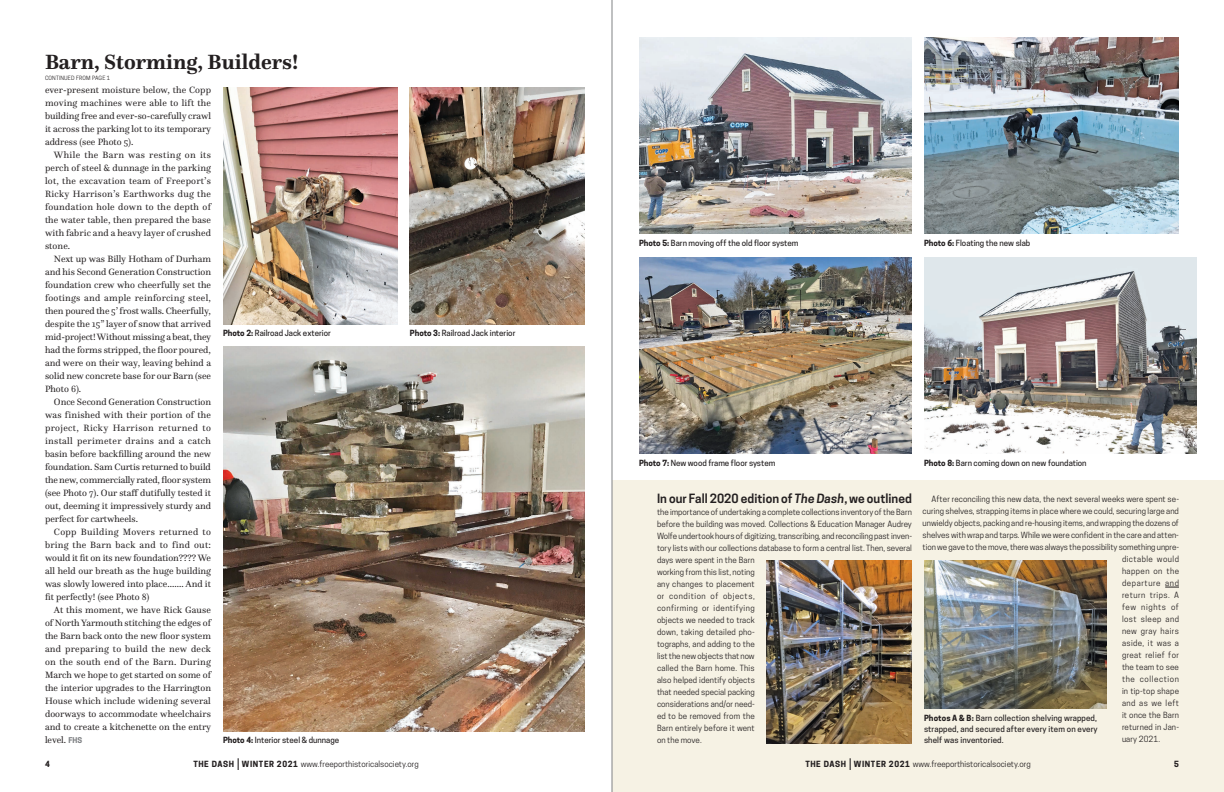
<style>
.page{position:relative;width:1224px;height:792px;background:#fff}
.page>*{position:absolute;margin:0;border:0;box-sizing:border-box;transform-origin:0 0}
.t1{font:700 21.5px "Questa";color:#231f20}
.t2{font:600 12px "Cooper Hewitt";letter-spacing:.005em;color:#231f20}
.t3{font:9.5px/13px "Questa";color:#231f20;text-align:justify}
.t4{font:8px/12px "Cooper Hewitt";letter-spacing:.005em;color:#231f20}
.t5{font:500 8px/11px "Cooper Hewitt";color:#231f20;text-align:justify}
.t6{font:8px "Cooper Hewitt";letter-spacing:.055em;color:#231f20}
.t7{font:8px "Cooper Hewitt";letter-spacing:.075em;color:#231f20}
.t8{font:8px "Cooper Hewitt";letter-spacing:.05em;color:#231f20}
.t9{font:8px "Cooper Hewitt";letter-spacing:.045em;color:#231f20}
.t10{font:8px "Cooper Hewitt";letter-spacing:.06em;color:#231f20}
.t11{font:8px "Cooper Hewitt";letter-spacing:.07em;color:#231f20}
.t12{font:700 8px "Cooper Hewitt";color:#231f20}
.t13{font:5.5px "Cooper Hewitt";letter-spacing:.03em;color:#231f20}
.s1{font-family:"Cooper Hewitt";font-weight:700;font-size:7.5px;color:#808285}
.s2{font-weight:700}
.s3{font-style:italic}
.s4{font-size:15px}
</style>
<div class="page">
<img style="left:223px;top:87px;width:175px;height:237px">
<img style="left:410px;top:87px;width:175px;height:237px">
<img style="left:223px;top:346px;width:361px;height:385px">
<div style="left:612px;top:480px;width:612px;height:312px;background:#f6f2e4"></div>
<img style="left:639px;top:38px;width:273px;height:196px">
<img style="left:924px;top:38px;width:255px;height:196px">
<img style="left:639px;top:258px;width:273px;height:196px">
<img style="left:924px;top:258px;width:273px;height:196px">
<img style="left:924px;top:560px;width:183px;height:149px">
<svg style="left:1165px;top:587px;width:14px;height:1px"></svg>
<img style="left:767px;top:560px;width:145px;height:183px">
<hr style="left:612px;top:0;width:1px;height:792px;background:#808285">
<h1 class="t1" style="left:45px;top:49px;width:255px">Barn, Storming, Builders!</h1>
<p class="t13" style="left:45px;top:74px;width:67px">CONTINUED FROM PAGE 1</p>
<p class="t3" style="left:45px;top:83px;width:168px">ever-present moisture below, the Copp moving machines were able to lift the building free and ever-so-carefully crawl it across the parking lot to its temporary address (see Photo 5).</p>
<p class="t3" style="left:45px;top:148px;width:168px;text-indent:9px">While the Barn was resting on its perch of steel &amp; dunnage in the parking lot, the excavation team of Freeport’s Ricky Harrison’s Earthworks dug the foundation hole down to the depth of the water table, then prepared the base with fabric and a heavy layer of crushed stone.</p>
<p class="t3" style="left:45px;top:252px;width:168px;text-indent:9px">Next up was Billy Hotham of Durham and his Second Generation Construction foundation crew who cheerfully set the footings and ample reinforcing steel, then poured the 5’ frost walls. Cheerfully, despite the 15” layer of snow that arrived mid-project! Without missing a beat, they had the forms stripped, the floor poured, and were on their way, leaving behind a solid new concrete base for our Barn (see Photo 6).</p>
<p class="t3" style="left:45px;top:395px;width:168px;text-indent:9px">Once Second Generation Construction was finished with their portion of the project, Ricky Harrison returned to install perimeter drains and a catch basin before backfilling around the new foundation. Sam Curtis returned to build the new, commercially rated, floor system (see Photo 7). Our staff dutifully tested it out, deeming it impressively sturdy and perfect for cartwheels.</p>
<p class="t3" style="left:45px;top:525px;width:168px;text-indent:9px">Copp Building Movers returned to bring the Barn back and to find out: would it fit on its new foundation???? We all held our breath as the huge building was slowly lowered into place……. And it fit perfectly! (see Photo 8)</p>
<p class="t3" style="left:45px;top:603px;width:168px;text-indent:9px">At this moment, we have Rick Gause of North Yarmouth stitching the edges of the Barn back onto the new floor system and preparing to build the new deck on the south end of the Barn. During March we hope to get started on some of the interior upgrades to the Harrington House which include widening several doorways to accommodate wheelchairs and to create a kitchenette on the entry level. <span class="s1">FHS</span></p>
<p class="t5" style="left:223px;top:328px;width:109px"><span class="s2">Photo 2:</span> Railroad Jack exterior</p>
<p class="t5" style="left:410px;top:328px;width:107px"><span class="s2">Photo 3:</span> Railroad Jack interior</p>
<p class="t5" style="left:223px;top:735px;width:118px"><span class="s2">Photo 4:</span> Interior steel &amp; dunnage</p>
<p class="t5" style="left:639px;top:237px;width:161px"><span class="s2">Photo 5:</span> Barn moving off the old floor system</p>
<p class="t5" style="left:924px;top:237px;width:108px"><span class="s2">Photo 6:</span> Floating the new slab</p>
<p class="t5" style="left:639px;top:457px;width:138px"><span class="s2">Photo 7:</span> New wood frame floor system</p>
<p class="t2" style="left:657px;top:491px;width:256px">In our Fall 2020 edition of <span class="s3">The Dash</span>, we outlined</p>
<p class="t4" style="left:657px;top:506px;width:257px">the importance of undertaking a complete collections inventory of the Barn before the building was moved. Collections &amp; Education Manager Audrey Wolfe undertook hours of digitizing, transcribing, and reconciling past inven&shy;tory lists with our collections database to form a central list. Then, several days were spent in the Barn<br>working from this list, noting<br>any changes to placement<br>or condition of objects,<br>confirming or identifying<br>objects we needed to track<br>down, taking detailed pho-<br>tographs, and adding to the<br>list the new objects that now<br>called the Barn home. This<br>also helped identify objects<br>that needed special packing<br>considerations and/or need-<br>ed to be removed from the<br>Barn entirely before it went<br>on the move.</p>
<p class="t5" style="left:924px;top:457px;width:164px"><span class="s2">Photo 8:</span> Barn coming down on new foundation</p>
<p class="t4" style="left:932px;top:493px;width:249px">After reconciling this new data, the next several weeks were spent se-</p>
<p class="t4" style="left:923px;top:505px;width:258px">curing shelves, strapping items in place where we could, securing large and</p>
<p class="t4" style="left:923px;top:517px;width:258px">unwieldy objects, packing and re-housing items, and wrapping the dozens of</p>
<p class="t4" style="left:923px;top:529px;width:258px">shelves with wrap and tarps. While we were confident in the care and atten-</p>
<p class="t4" style="left:923px;top:541px;width:258px">tion we gave to the move, there was always the possibility something unpre-</p>
<p class="t6" style="left:1122px;top:555px;width:59px">dictable would</p>
<p class="t6" style="left:1122px;top:567px;width:59px">happen on the</p>
<p class="t11" style="left:1122px;top:579px;width:59px">departure and</p>
<p class="t10" style="left:1122px;top:591px;width:58px">return trips. A</p>
<p class="t7" style="left:1122px;top:603px;width:59px">few nights of</p>
<p class="t6" style="left:1122px;top:615px;width:59px">lost sleep and</p>
<p class="t6" style="left:1122px;top:627px;width:59px">new gray hairs</p>
<p class="t8" style="left:1122px;top:639px;width:59px">aside, it was a</p>
<p class="t9" style="left:1122px;top:651px;width:59px">great relief for</p>
<p class="t4" style="left:1122px;top:661px;width:59px">the team to see</p>
<p class="t7" style="left:1122px;top:675px;width:59px">the collection</p>
<p class="t4" style="left:1122px;top:685px;width:59px">in tip-top shape</p>
<p class="t8" style="left:1122px;top:699px;width:59px">and as we left</p>
<p class="t4" style="left:1122px;top:709px;width:59px">it once the Barn</p>
<p class="t4" style="left:1122px;top:721px;width:59px">returned in Jan-</p>
<p class="t4" style="left:1122px;top:733px;width:40px">uary 2021.</p>
<p class="t5" style="left:924px;top:712px;width:175px"><span class="s2">Photos A &amp; B:</span> Barn collection shelving wrapped, strapped, and secured after every item on every shelf was inventoried.</p>
<p class="t12" style="left:45px;top:759px;width:6px">4</p>
<p class="t4" style="left:193px;top:758px;width:227px"><span class="s2">THE DASH</span> <span class="s4">|</span> <span class="s2">WINTER 2021</span> www.freeporthistoricalsociety.org</p>
<p class="t4" style="left:805px;top:758px;width:227px"><span class="s2">THE DASH</span> <span class="s4">|</span> <span class="s2">WINTER 2021</span> www.freeporthistoricalsociety.org</p>
<p class="t12" style="left:1174px;top:759px;width:6px">5</p>
</div>
